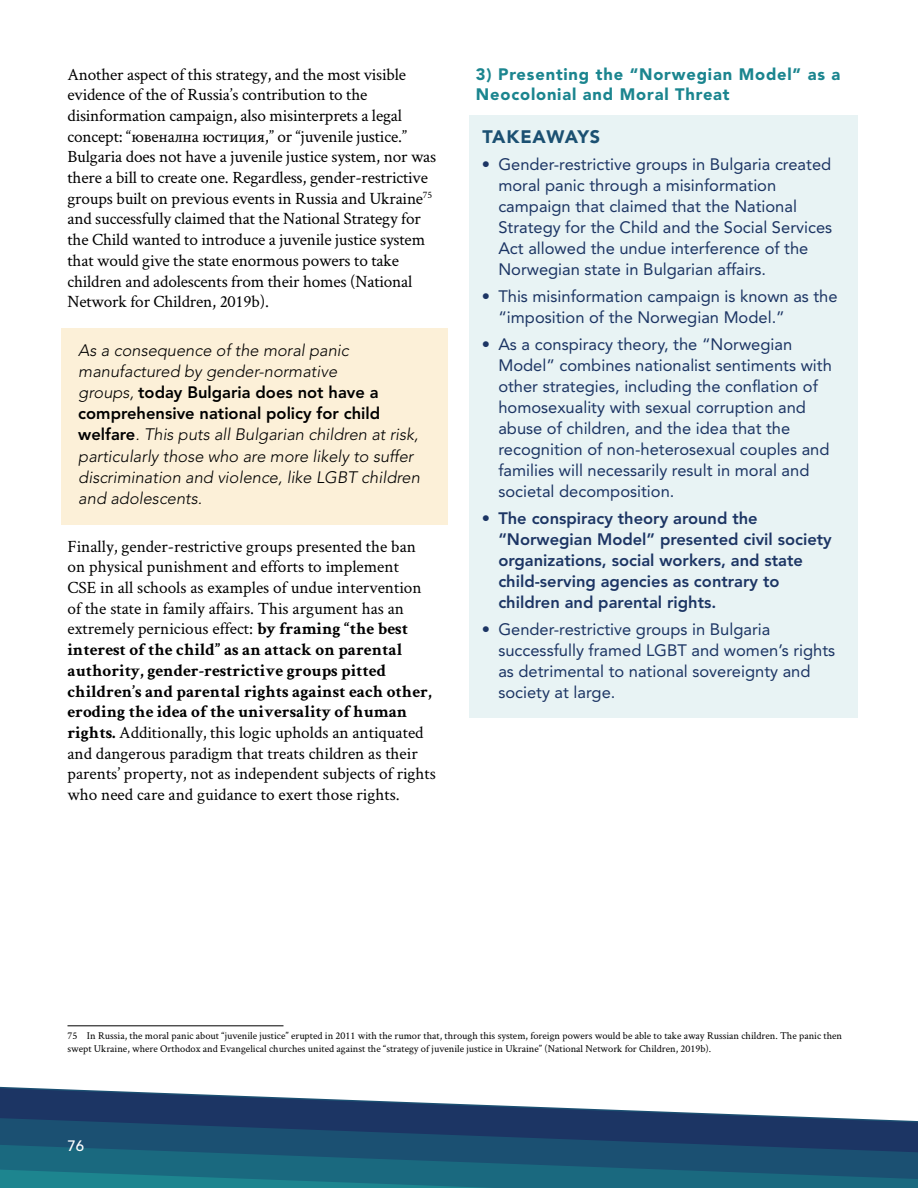
<style>
.page{position:relative;width:918px;height:1188px;background:#fff}
.page>*{position:absolute;margin:0;border:0;box-sizing:border-box;transform-origin:0 0}
.t1{font:900 18px "Avenir";letter-spacing:.04em;color:#1b5072}
.t2{font:17.25px/20.7px "Crimson Text";letter-spacing:-.01em;color:#000}
.t3{font:16.5px/21px "Avenir";color:#1c3564}
.t4{font:italic 300 16.5px/21px "Avenir";color:#000}
.t5{font:800 16.5px/21px "Avenir";color:#1c3564}
.t6{font:900 16.5px/19.8px "Avenir";letter-spacing:.05em;color:#1b858f}
.t7{font:500 15px "Avenir";color:#fff}
.t8{font:10.5px/12.6px "Crimson Text";color:#000}
.s1{font-weight:800;font-style:normal}
.s2{font-weight:700}
</style>
<div class="page">
<svg style="left:0;top:1179px;width:918px;height:9px;background:#1b7485"></svg>
<svg style="left:0;top:1087px;width:918px;height:92px;background:#22667f"></svg>
<svg style="left:0;top:1088px;width:918px;height:64px"></svg>
<div style="left:62px;top:328px;width:386px;height:196px;background:#fcf0d8"></div>
<hr style="left:68px;top:1025px;width:216px;height:1px;background:#000">
<div style="left:469px;top:115px;width:388px;height:45px;background:#e8f3f4"></div>
<div style="left:469px;top:141px;width:388px;height:154px;background:#e8f3f4"></div>
<div style="left:469px;top:273px;width:388px;height:70px;background:#e8f3f4"></div>
<div style="left:469px;top:321px;width:388px;height:196px;background:#e8f3f4"></div>
<div style="left:469px;top:495px;width:388px;height:133px;background:#e8f3f4"></div>
<div style="left:469px;top:606px;width:388px;height:112px;background:#e8f3f4"></div>
<p class="t2" style="left:67px;top:63px;width:370px">Another aspect of this strategy, and the most visible evidence of the of Russia’s contribution to the disinformation campaign, also misinterprets a legal concept: “ювенална юстиция,” or “juvenile justice.” Bulgaria does not have a juvenile justice system, nor was there a bill to create one. Regardless, gender-restrictive groups built on previous events in Russia and Ukraine<sup>75 </sup>and successfully claimed that the National Strategy for the Child wanted to introduce a juvenile justice system that would give the state enormous powers to take children and adolescents from their homes (National Network for Children, 2019b).</p>
<p class="t4" style="left:78px;top:340px;width:343px">As a consequence of the moral panic manufactured by gender-normative<br>groups, <span class="s1">today Bulgaria does not have a comprehensive national policy for child welfare</span>. This puts all Bulgarian children at risk, particularly those who are more likely to suffer discrimination and violence, like LGBT children and adolescents.</p>
<p class="t2" style="left:68px;top:535px;width:370px">Finally, gender-restrictive groups presented the ban on physical punishment and efforts to implement<br>CSE in all schools as examples of undue intervention of the state in family affairs. This argument has an extremely pernicious effect: <span class="s2">by framing “the best interest of the child” as an attack on parental authority, gender-restrictive groups pitted children’s and parental rights against each other, eroding the idea of the universality of human rights.</span> Additionally, this logic upholds an antiquated and dangerous paradigm that treats children as their parents’ property, not as independent subjects of rights who need care and guidance to exert those rights.</p>
<p class="t6" style="left:476px;top:64px;width:366px">3) Presenting the “Norwegian Model” as a<br>Neocolonial and Moral Threat</p>
<p class="t1" style="left:483px;top:125px;width:119px">TAKEAWAYS</p>
<p class="t3" style="left:498px;top:153px;width:335px;text-indent:-16px">• Gender-restrictive groups in Bulgaria created moral panic through a misinformation campaign that claimed that the National Strategy for the Child and the Social Services Act allowed the undue interference of the Norwegian state in Bulgarian affairs.</p>
<p class="t3" style="left:498px;top:285px;width:341px;text-indent:-16px">• This misinformation campaign is known as the “imposition of the Norwegian Model.”</p>
<p class="t3" style="left:498px;top:333px;width:335px;text-indent:-16px">• As a conspiracy theory, the “Norwegian Model” combines nationalist sentiments with other strategies, including the conflation of homosexuality with sexual corruption and abuse of children, and the idea that the recognition of non-heterosexual couples and families will necessarily result in moral and societal decomposition.</p>
<p class="t5" style="left:498px;top:507px;width:335px;text-indent:-16px">• The conspiracy theory around the “Norwegian Model” presented civil society organizations, social workers, and state child-serving agencies as contrary to children and parental rights.</p>
<p class="t3" style="left:498px;top:618px;width:338px;text-indent:-16px">• Gender-restrictive groups in Bulgaria successfully framed LGBT and women’s rights as detrimental to national sovereignty and society at large.</p>
<p class="t8" style="left:68px;top:1029px;width:776px">75 In Russia, the moral panic about “juvenile justice” erupted in 2011 with the rumor that, through this system, foreign powers would be able to take away Russian children. The panic then swept Ukraine, where Orthodox and Evangelical churches united against the “strategy of juvenile justice in Ukraine” (National Network for Children, 2019b).</p>
<p class="t7" style="left:68px;top:1137px;width:18px">76</p>
</div>
